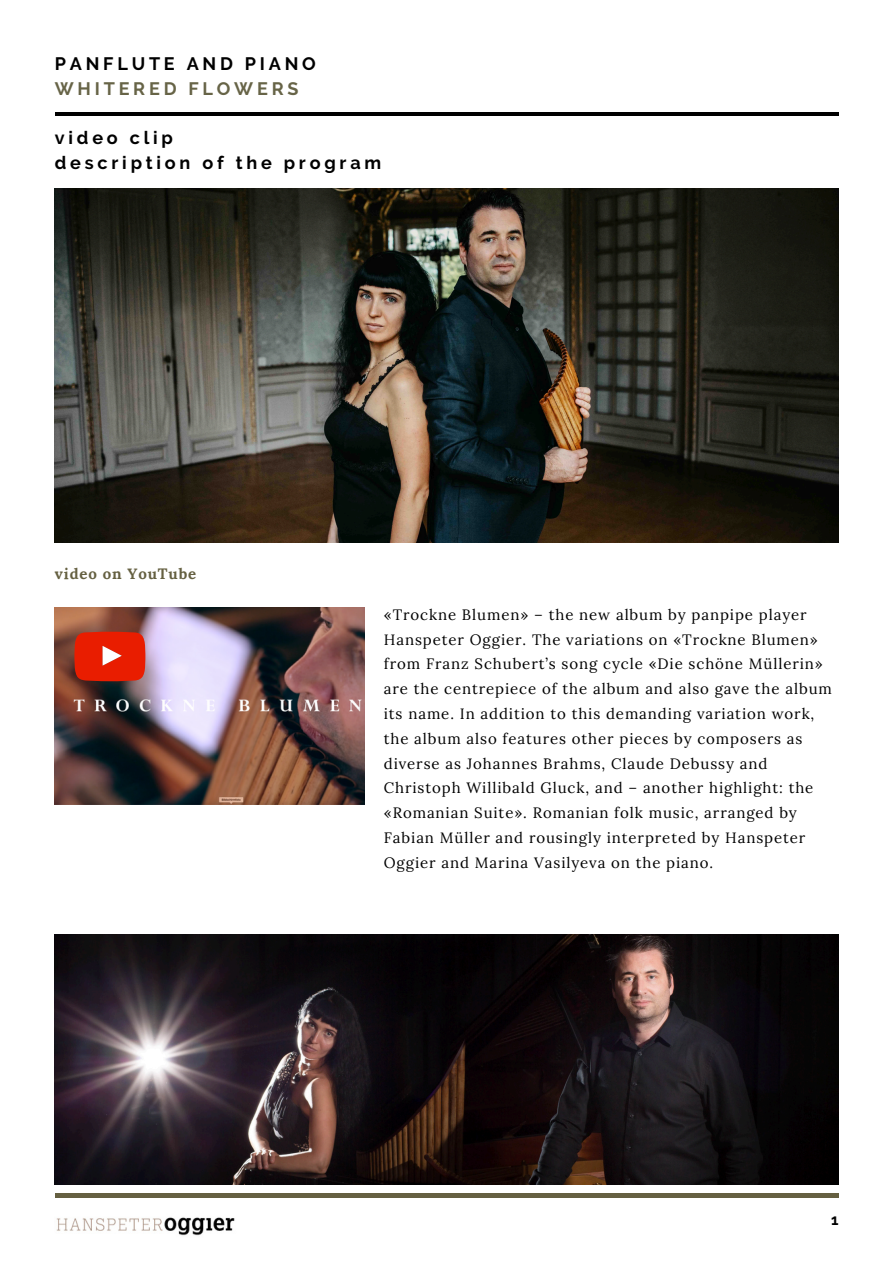
<style>
.page{position:relative;width:894px;height:1264px;background:#fff}
.page>*{position:absolute;margin:0;border:0;box-sizing:border-box;transform-origin:0 0}
.t1{font:700 18px/24.8px "Raleway";letter-spacing:.21em;color:#000}
.t2{font:700 18px "Raleway";letter-spacing:.21em;color:#676447}
.t3{font:15px/24.8px "Lora";letter-spacing:.06em;color:#000}
.t4{font:700 15px "Lora";letter-spacing:.06em;color:#656041}
.t5{font:700 15px "Raleway";color:#000}
</style>
<div class="page">
<hr style="left:55px;top:1193px;width:783px;height:4px;background:#656041">
<img style="left:56px;top:1217px;width:179px;height:19px">
<img style="left:55px;top:188px;width:783px;height:354px">
<img style="left:55px;top:934px;width:783px;height:250px">
<img style="left:55px;top:607px;width:309px;height:197px">
<svg style="left:74px;top:631px;width:71px;height:50px;background:#e22c12"></svg>
<hr style="left:55px;top:112px;width:783px;height:4px;background:#000">
<p class="t1" style="left:55px;top:51px;width:262px">PANFLUTE AND PIANO</p>
<p class="t2" style="left:55px;top:78px;width:245px">WHITERED FLOWERS</p>
<p class="t1" style="left:55px;top:126px;width:328px">video clip<br>description of the program</p>
<p class="t4" style="left:55px;top:564px;width:143px">video on YouTube</p>
<p class="t3" style="left:384px;top:602px;width:449px">«Trockne Blumen» – the new album by panpipe player Hanspeter Oggier. The variations on «Trockne Blumen» from Franz Schubert’s song cycle «Die schöne Müllerin» are the centrepiece of the album and also gave the album its name. In addition to this demanding variation work, the album also features other pieces by composers as diverse as Johannes Brahms, Claude Debussy and Christoph Willibald Gluck, and – another highlight: the «Romanian Suite». Romanian folk music, arranged by Fabian Müller and rousingly interpreted by Hanspeter Oggier and Marina Vasilyeva on the piano.</p>
<p class="t5" style="left:830px;top:1210px;width:9px">1</p>
</div>
